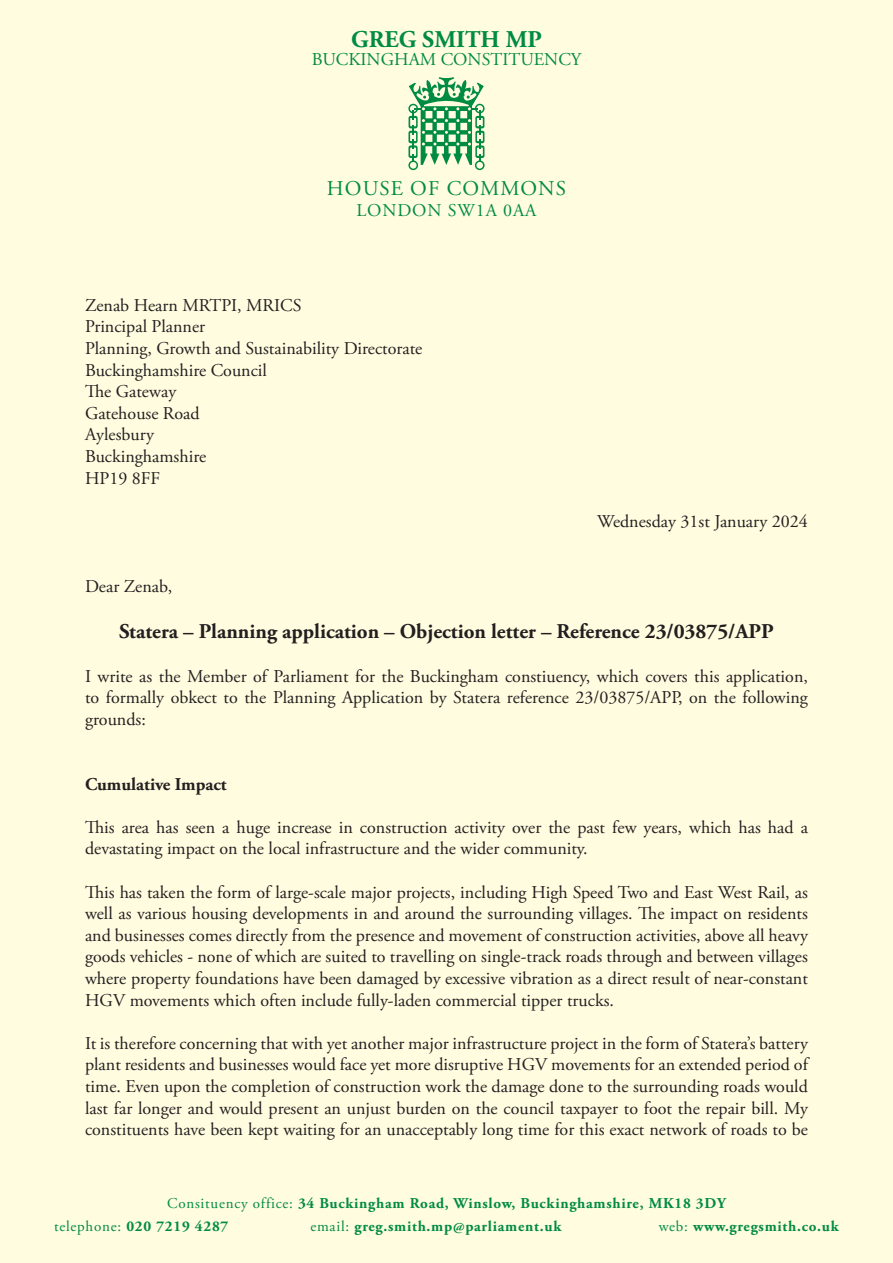
<style>
.page{position:relative;width:893px;height:1263px;background:#fffce0}
.page>*{position:absolute;margin:0;border:0;box-sizing:border-box;transform-origin:0 0}
.t1{font:700 24px "Adobe Garamond Pro";color:#008b43}
.t2{font:700 21px "Adobe Garamond Pro";color:#231f20}
.t3{font:21px "Adobe Garamond Pro";letter-spacing:.05em;color:#008b43}
.t4{font:18px/21.6px "Adobe Garamond Pro";color:#231f20;text-align:justify}
.t5{font:18px "Adobe Garamond Pro";color:#008b43}
.t6{font:700 18px "Adobe Garamond Pro";color:#231f20}
.t7{font:18px "Adobe Garamond Pro";letter-spacing:.05em;color:#008b43}
.t8{font:700 15px "Adobe Garamond Pro";letter-spacing:.05em;color:#008b43}
.s1{font-weight:400}
</style>
<div class="page">
<svg style="left:408px;top:77px;width:77px;height:93px"></svg>
<p class="t1" style="left:351px;top:26px;width:192px">GREG SMITH MP</p>
<p class="t5" style="left:312px;top:49px;width:271px">BUCKINGHAM CONSTITUENCY</p>
<p class="t3" style="left:327px;top:175px;width:241px">HOUSE OF COMMONS</p>
<p class="t7" style="left:357px;top:200px;width:181px">LONDON SW1A 0AA</p>
<p class="t4" style="left:85px;top:295px;width:218px">Zenab Hearn MRTPI, MRICS</p>
<p class="t4" style="left:85px;top:316px;width:122px">Principal Planner</p>
<p class="t4" style="left:85px;top:338px;width:339px">Planning, Growth and Sustainability Directorate</p>
<p class="t4" style="left:85px;top:360px;width:183px">Buckinghamshire Council</p>
<p class="t4" style="left:85px;top:381px;width:93px">The Gateway</p>
<p class="t4" style="left:85px;top:403px;width:116px">Gatehouse Road</p>
<p class="t4" style="left:85px;top:424px;width:70px">Aylesbury</p>
<p class="t4" style="left:85px;top:446px;width:123px">Buckinghamshire</p>
<p class="t4" style="left:85px;top:468px;width:77px">HP19 8FF</p>
<p class="t4" style="left:597px;top:511px;width:212px">Wednesday 31st January 2024</p>
<p class="t4" style="left:85px;top:576px;width:89px">Dear Zenab,</p>
<p class="t2" style="left:119px;top:619px;width:656px">Statera – Planning application – Objection letter – Reference 23/03875/APP</p>
<p class="t4" style="left:85px;top:666px;width:724px">I write as the Member of Parliament for the Buckingham constiuency, which covers this application, to formally obkect to the Planning Application by Statera reference 23/03875/APP, on the following grounds:</p>
<p class="t6" style="left:85px;top:773px;width:143px">Cumulative Impact</p>
<p class="t4" style="left:85px;top:817px;width:724px">This area has seen a huge increase in construction activity over the past few years, which has had a devastating impact on the local infrastructure and the wider community.</p>
<p class="t4" style="left:85px;top:882px;width:724px">This has taken the form of large-scale major projects, including High Speed Two and East West Rail, as well as various housing developments in and around the surrounding villages. The impact on residents and businesses comes directly from the presence and movement of construction activities, above all heavy goods vehicles - none of which are suited to travelling on single-track roads through and between villages where property foundations have been damaged by excessive vibration as a direct result of near-constant HGV movements which often include fully-laden commercial tipper trucks.</p>
<p class="t4" style="left:85px;top:1033px;width:724px">It is therefore concerning that with yet another major infrastructure project in the form of Statera’s battery plant residents and businesses would face yet more disruptive HGV movements for an extended period of time. Even upon the completion of construction work the damage done to the surrounding roads would last far longer and would present an unjust burden on the council taxpayer to foot the repair bill. My constituents have been kept waiting for an unacceptably long time for this exact network of roads to be</p>
<p class="t8" style="left:167px;top:1194px;width:560px"><span class="s1">Consituency office:</span> 34 Buckingham Road, Winslow, Buckinghamshire, MK18 3DY</p>
<p class="t8" style="left:54px;top:1217px;width:176px"><span class="s1">telephone:</span> 020 7219 4287</p>
<p class="t8" style="left:310px;top:1217px;width:252px"><span class="s1">email:</span> greg.smith.mp@parliament.uk</p>
<p class="t8" style="left:659px;top:1217px;width:182px"><span class="s1">web:</span> www.gregsmith.co.uk</p>
</div>
